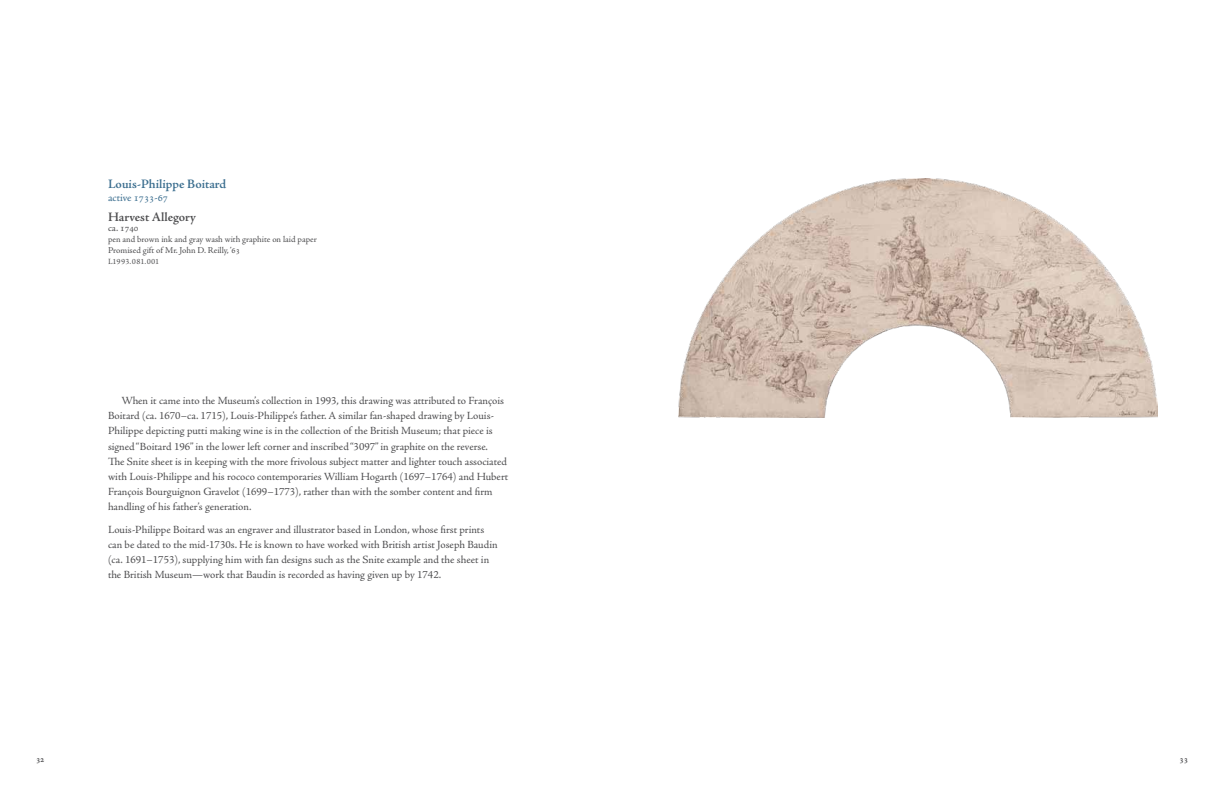
<style>
.page{position:relative;width:1224px;height:792px;background:#fff}
.page>*{position:absolute;margin:0;border:0;box-sizing:border-box;transform-origin:0 0}
.t1{font:600 13px "Adobe Jenson Pro";color:#3b6e8f}
.t2{font:600 13px "Adobe Jenson Pro";letter-spacing:-.005em;color:#4d4d4f}
.t3{font:11px/15.2px "Adobe Jenson Pro";letter-spacing:-.005em;color:#4d4d4f}
.t4{font:11px "Adobe Jenson Pro";letter-spacing:-.005em;color:#3b6e8f}
.t5{font:10px "Adobe Jenson Pro";color:#4d4d4f}
.t6{font:9px/11px "Adobe Jenson Pro";letter-spacing:-.005em;color:#4d4d4f}
.t7{font:600 9px "Adobe Jenson Pro";color:#4d4d4f}
.t8{font:8px "Adobe Jenson Pro";letter-spacing:.05em;color:#4d4d4f}
</style>
<div class="page">
<img style="left:678px;top:179px;width:480px;height:239px">
<p class="t1" style="left:108px;top:176px;width:120px">Louis-Philippe Boitard</p>
<p class="t4" style="left:108px;top:191px;width:61px">active 1733-67</p>
<p class="t2" style="left:108px;top:209px;width:89px">Harvest Allegory</p>
<p class="t5" style="left:108px;top:222px;width:32px">ca. 1740</p>
<p class="t6" style="left:108px;top:234px;width:210px">pen and brown ink and gray wash with graphite on laid paper<br>Promised gift of Mr. John D. Reilly, ’63</p>
<p class="t8" style="left:108px;top:257px;width:53px">L1993.081.001</p>
<p class="t3" style="left:108px;top:393px;width:402px;text-indent:13px">When it came into the Museum’s collection in 1993, this drawing was attributed to François Boitard (ca. 1670–ca. 1715), Louis-Philippe’s father. A similar fan-shaped drawing by Louis-Philippe depicting putti making wine is in the collection of the British Museum; that piece is signed “Boitard 196” in the lower left corner and inscribed “3097” in graphite on the reverse.<br>The Snite sheet is in keeping with the more frivolous subject matter and lighter touch associated with Louis-Philippe and his rococo contemporaries William Hogarth (1697–1764) and Hubert François Bourguignon Gravelot (1699–1773), rather than with the somber content and firm handling of his father’s generation.</p>
<p class="t3" style="left:108px;top:522px;width:391px">Louis-Philippe Boitard was an engraver and illustrator based in London, whose first prints can be dated to the mid-1730s. He is known to have worked with British artist Joseph Baudin (ca. 1691–1753), supplying him with fan designs such as the Snite example and the sheet in the British Museum—work that Baudin is recorded as having given up by 1742.</p>
<p class="t7" style="left:36px;top:755px;width:10px">32</p>
<p class="t7" style="left:1179px;top:755px;width:10px">33</p>
</div>
